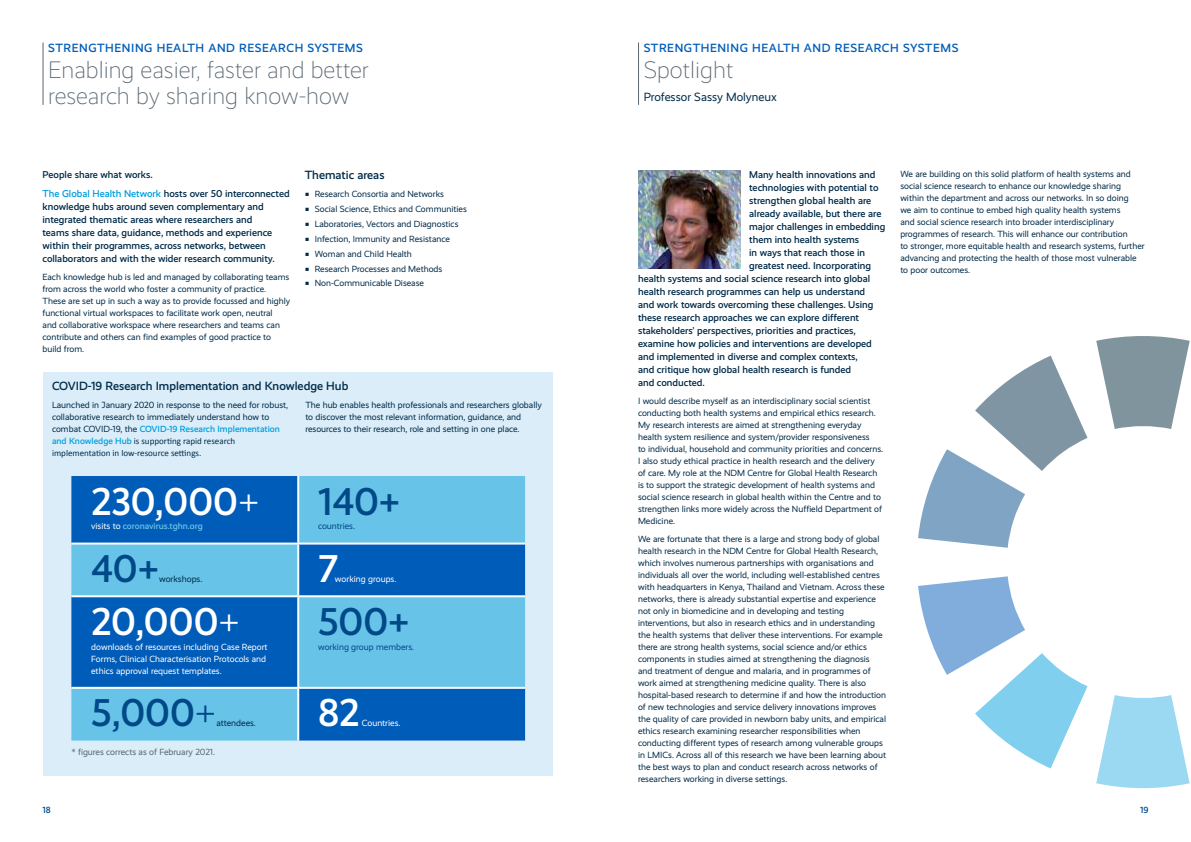
<style>
.page{position:relative;width:1191px;height:842px;background:#fff}
.page>*{position:absolute;margin:0;border:0;box-sizing:border-box;transform-origin:0 0}
.t1{font:500 39px "Realist";color:#fff}
.t2{font:500 39px "Realist";color:#004988}
.t3{font:300 24px/26px "Realist";color:#596670}
.t4{font:500 12px "Realist";letter-spacing:.05em;color:#005cb9}
.t5{font:500 12px "Realist";color:#002b49}
.t6{font:12px "Realist";color:#002b49}
.t7{font:500 10px/13px "Realist";color:#002b49}
.t8{font:9px/12px "Realist";color:#002b49}
.t9{font:9px/12px "Realist";color:#fff}
.t10{font:9px/12px "Calibri";color:#002b49}
.t11{font:9px "Realist";color:#596670}
.t12{font:9px "Realist";color:#004988}
.t13{font:500 9px "Realist";color:#68c3e8}
.t14{font:500 9px "Realist";color:#004988}
.s1{color:#fff}
.s2{color:#00a0df}
.s3{font-weight:500}
.s4{color:#dbedf8}
.s5{font-weight:500;color:#00a0df}
.s6{font-family:"Realist";font-weight:500;color:#00a0df}
.s7{font-weight:300}
.s8{font-weight:400;color:#fff}
</style>
<div class="page">
<hr style="left:43px;top:43px;width:1px;height:62px;background:#596670">
<hr style="left:638px;top:43px;width:1px;height:62px;background:#596670">
<img style="left:638px;top:170px;width:102px;height:98px">
<div style="left:44px;top:372px;width:509px;height:404px;background:#dbedf8"></div>
<svg style="left:71px;top:476px;width:454px;height:264px;fill:#68c3e8"></svg>
<hr style="left:71px;top:543px;width:227px;height:2px;background:#fff">
<hr style="left:298px;top:543px;width:227px;height:2px;background:#fff">
<hr style="left:71px;top:595px;width:227px;height:2px;background:#fff">
<hr style="left:298px;top:595px;width:227px;height:2px;background:#fff">
<hr style="left:71px;top:687px;width:227px;height:2px;background:#fff">
<hr style="left:298px;top:687px;width:227px;height:2px;background:#fff">
<hr style="left:297px;top:476px;width:2px;height:67px;background:#fff">
<hr style="left:297px;top:545px;width:2px;height:50px;background:#fff">
<hr style="left:297px;top:597px;width:2px;height:90px;background:#fff">
<hr style="left:297px;top:689px;width:2px;height:51px;background:#fff">
<svg style="left:1096px;top:336px;width:93px;height:93px"></svg>
<svg style="left:918px;top:356px;width:169px;height:192px"></svg>
<svg style="left:918px;top:576px;width:169px;height:192px"></svg>
<svg style="left:1096px;top:695px;width:93px;height:93px"></svg>
<h3 class="t4" style="left:48px;top:41px;width:319px">STRENGTHENING HEALTH AND RESEARCH SYSTEMS<span class="s1">.</span></h3>
<h2 class="t3" style="left:48px;top:57px;width:322px">Enabling easier, faster and better research by sharing know-how<span class="s1">.</span></h2>
<p class="t7" style="left:43px;top:165px;width:249px;line-height:19px">People share what works.<br><span class="s2">The Global Health Network</span> hosts over 50 interconnected</p>
<p class="t7" style="left:43px;top:200px;width:234px">knowledge hubs around seven complementary and integrated thematic areas where researchers and teams share data, guidance, methods and experience within their programmes, across networks, between collaborators and with the wider research community.</p>
<p class="t8" style="left:43px;top:271px;width:249px">Each knowledge hub is led and managed by collaborating teams from across the world who foster a community of practice.<br>These are set up in such a way as to provide focussed and highly functional virtual workspaces to facilitate work open, neutral<br>and collaborative workspace where researchers and teams can contribute and others can find examples of good practice to build from.</p>
<h3 class="t5" style="left:305px;top:168px;width:84px">Thematic areas<span class="s1">.</span></h3>
<p class="t8" style="left:305px;top:188px;width:143px"><span class="s3">■</span> Research Consortia and Networks<span class="s1">.</span></p>
<p class="t8" style="left:305px;top:203px;width:166px"><span class="s3">■</span> Social Science, Ethics and Communities<span class="s1">.</span></p>
<p class="t8" style="left:305px;top:218px;width:157px"><span class="s3">■</span> Laboratories, Vectors and Diagnostics<span class="s1">.</span></p>
<p class="t8" style="left:305px;top:233px;width:149px"><span class="s3">■</span> Infection, Immunity and Resistance<span class="s1">.</span></p>
<p class="t8" style="left:305px;top:248px;width:111px"><span class="s3">■</span> Woman and Child Health<span class="s1">.</span></p>
<p class="t8" style="left:305px;top:262px;width:141px"><span class="s3">■</span> Research Processes and Methods<span class="s1">.</span></p>
<p class="t8" style="left:305px;top:277px;width:123px"><span class="s3">■</span> Non-Communicable Disease<span class="s1">.</span></p>
<h3 class="t5" style="left:52px;top:379px;width:300px">COVID-19 Research Implementation and Knowledge Hub<span class="s4">.</span></h3>
<p class="t8" style="left:52px;top:399px;width:238px">Launched in January 2020 in response to the need for robust, collaborative research to immediately understand how to combat COVID-19, the <span class="s5">COVID-19 Research Implementation</span></p>
<p class="t10" style="left:52px;top:435px;width:185px"><span class="s6">and Knowledge Hub</span> is supporting rapid research implementation in low-resource settings.</p>
<p class="t8" style="left:305px;top:399px;width:238px">The hub enables health professionals and researchers globally to discover the most relevant information, guidance, and resources to their research, role and setting in one place.</p>
<h1 class="t1" style="left:91px;top:479px;width:170px">230,000<span class="s7">+</span></h1>
<p class="t13" style="left:91px;top:521px;width:113px"><span class="s8">visits to</span> coronavirus.tghn.org</p>
<h1 class="t2" style="left:318px;top:479px;width:84px">140+</h1>
<p class="t12" style="left:318px;top:521px;width:39px">countries.</p>
<h1 class="t2" style="left:91px;top:546px;width:69px">40+</h1>
<p class="t8" style="left:159px;top:573px;width:45px">workshops.</p>
<h1 class="t1" style="left:318px;top:546px;width:21px">7</h1>
<p class="t9" style="left:335px;top:573px;width:63px">working groups.</p>
<h1 class="t1" style="left:91px;top:599px;width:150px">20,000<span class="s7">+</span></h1>
<p class="t9" style="left:91px;top:641px;width:178px">downloads of resources including Case Report<br>Forms, Clinical Characterisation Protocols and ethics approval request templates.</p>
<h1 class="t2" style="left:318px;top:599px;width:93px">500+</h1>
<p class="t12" style="left:318px;top:641px;width:98px">working group members.</p>
<h1 class="t2" style="left:91px;top:691px;width:127px">5,000<span class="s7">+</span></h1>
<p class="t8" style="left:216px;top:717px;width:41px">attendees.</p>
<h1 class="t1" style="left:318px;top:691px;width:43px">82</h1>
<p class="t9" style="left:362px;top:717px;width:40px">Countries.</p>
<p class="t11" style="left:72px;top:747px;width:145px">* figures corrects as of February 2021.</p>
<h3 class="t4" style="left:644px;top:41px;width:319px">STRENGTHENING HEALTH AND RESEARCH SYSTEMS<span class="s1">.</span></h3>
<h2 class="t3" style="left:643px;top:57px;width:96px">Spotlight<span class="s1">.</span></h2>
<h3 class="t6" style="left:643px;top:90px;width:137px">Professor Sassy Molyneux<span class="s1">.</span></h3>
<p class="t7" style="left:749px;top:168px;width:128px">Many health innovations and</p>
<p class="t7" style="left:749px;top:181px;width:131px">technologies with potential to</p>
<p class="t7" style="left:749px;top:194px;width:124px">strengthen global health are</p>
<p class="t7" style="left:749px;top:207px;width:134px">already available, but there are</p>
<p class="t7" style="left:749px;top:220px;width:138px">major challenges in embedding</p>
<p class="t7" style="left:749px;top:233px;width:111px">them into health systems</p>
<p class="t7" style="left:749px;top:246px;width:117px">in ways that reach those in</p>
<p class="t7" style="left:749px;top:259px;width:123px">greatest need. Incorporating</p>
<p class="t7" style="left:638px;top:272px;width:234px">health systems and social science research into global</p>
<p class="t7" style="left:638px;top:285px;width:229px">health research programmes can help us understand</p>
<p class="t7" style="left:638px;top:298px;width:237px">and work towards overcoming these challenges. Using</p>
<p class="t7" style="left:638px;top:311px;width:222px">these research approaches we can explore different</p>
<p class="t7" style="left:638px;top:324px;width:219px">stakeholders’ perspectives, priorities and practices,</p>
<p class="t7" style="left:638px;top:337px;width:235px">examine how policies and interventions are developed</p>
<p class="t7" style="left:638px;top:350px;width:221px">and implemented in diverse and complex contexts,</p>
<p class="t7" style="left:638px;top:363px;width:215px">and critique how global health research is funded</p>
<p class="t7" style="left:638px;top:376px;width:68px">and conducted.</p>
<p class="t8" style="left:638px;top:395px;width:247px">I would describe myself as an interdisciplinary social scientist conducting both health systems and empirical ethics research.<br>My research interests are aimed at strengthening everyday health system resilience and system/provider responsiveness<br>to individual, household and community priorities and concerns.<br>I also study ethical practice in health research and the delivery of care. My role at the NDM Centre for Global Health Research is to support the strategic development of health systems and social science research in global health within the Centre and to strengthen links more widely across the Nuffield Department of Medicine.</p>
<p class="t8" style="left:638px;top:533px;width:250px">We are fortunate that there is a large and strong body of global health research in the NDM Centre for Global Health Research, which involves numerous partnerships with organisations and individuals all over the world, including well-established centres with headquarters in Kenya, Thailand and Vietnam. Across these networks, there is already substantial expertise and experience not only in biomedicine and in developing and testing interventions, but also in research ethics and in understanding the health systems that deliver these interventions. For example there are strong health systems, social science and/or ethics components in studies aimed at strengthening the diagnosis and treatment of dengue and malaria, and in programmes of work aimed at strengthening medicine quality. There is also hospital-based research to determine if and how the introduction of new technologies and service delivery innovations improves the quality of care provided in newborn baby units, and empirical ethics research examining researcher responsibilities when conducting different types of research among vulnerable groups in LMICs. Across all of this research we have been learning about the best ways to plan and conduct research across networks of researchers working in diverse settings.</p>
<p class="t8" style="left:900px;top:168px;width:246px">We are building on this solid platform of health systems and social science research to enhance our knowledge sharing within the department and across our networks. In so doing<br>we aim to continue to embed high quality health systems<br>and social science research into broader interdisciplinary programmes of research. This will enhance our contribution<br>to stronger, more equitable health and research systems, further advancing and protecting the health of those most vulnerable to poor outcomes.</p>
<p class="t14" style="left:43px;top:804px;width:10px">18</p>
<p class="t14" style="left:1140px;top:804px;width:10px">19</p>
</div>
